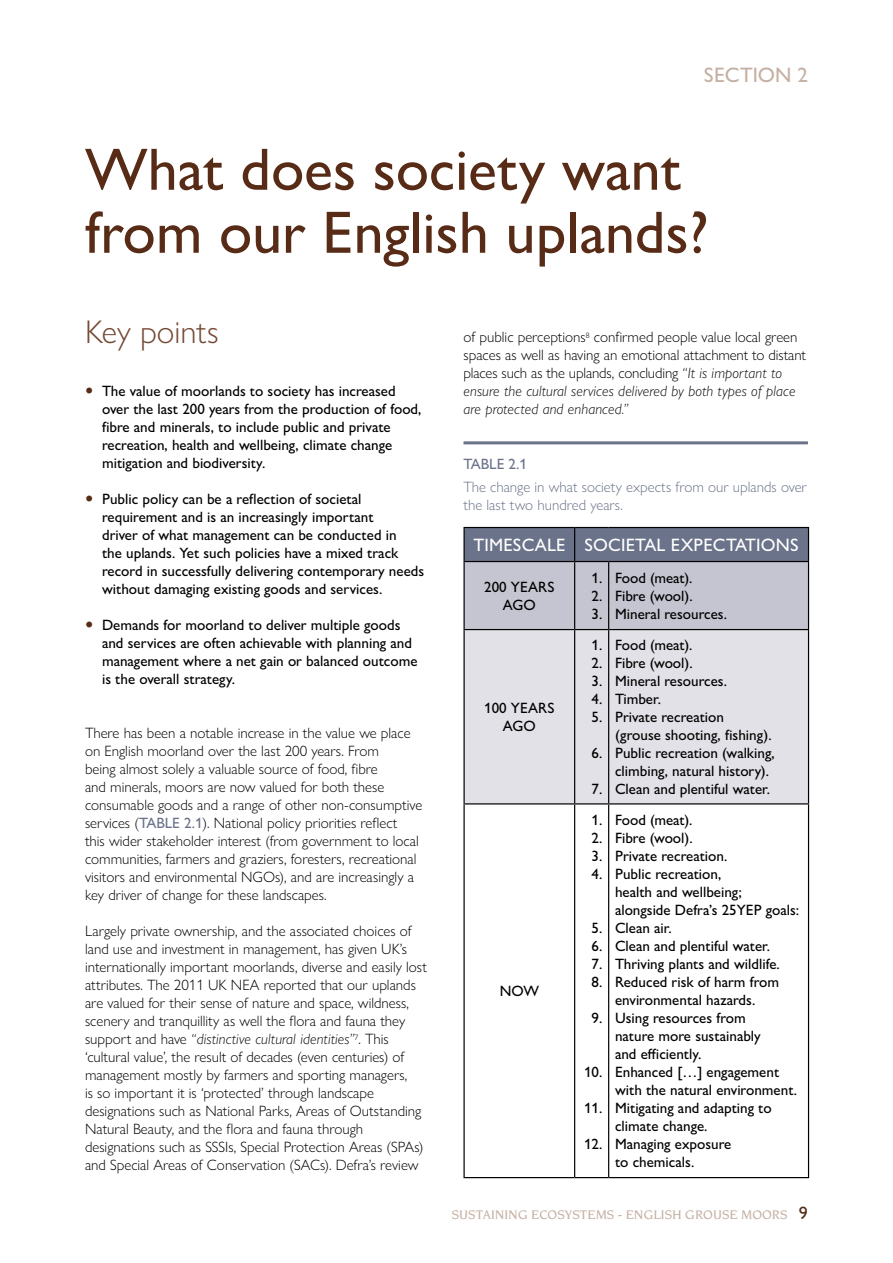
<style>
.page{position:relative;width:893px;height:1263px;background:#fff}
.page>*{position:absolute;margin:0;border:0;box-sizing:border-box;transform-origin:0 0}
.t1{font:500 60px/63px "Gill Sans Nova";color:#572b16}
.t2{font:300 33px "Gill Sans Nova";color:#744834}
.t3{font:500 21px "Gill Sans Nova";color:#c5b0a3}
.t4{font:500 18px "Gill Sans Nova";letter-spacing:.01em;color:#fff}
.t5{font:300 15px/18px "Gill Sans Nova";color:#000}
.t6{font:500 15px/18px "Gill Sans Nova";color:#000}
.t7{font:300 15px/18px "Gill Sans Nova";color:#6b738a}
.t8{font:500 15px "Gill Sans Nova";color:#6b738a}
.t9{font:500 13.5px "Novarese LT";color:#c5b0a3}
.s1{font-weight:500;color:#6b738a}
.s2{font-style:italic}
.s3{font-family:"Gill Sans Nova";font-size:18px;color:#572b16}
</style>
<div class="page">
<svg style="left:465px;top:528px;width:343px;height:101px;background:#a5a9b7"></svg>
<div style="left:465px;top:630px;width:343px;height:173px;background:#e1e1e7"></div>
<hr style="left:463px;top:527px;width:112px;height:1px;background:#000">
<hr style="left:463px;top:528px;width:2px;height:33px;background:#000">
<hr style="left:575px;top:527px;width:34px;height:1px;background:#000">
<hr style="left:574px;top:528px;width:1px;height:33px;background:#000">
<hr style="left:609px;top:527px;width:200px;height:1px;background:#000">
<hr style="left:808px;top:528px;width:1px;height:33px;background:#000">
<hr style="left:463px;top:561px;width:112px;height:1px;background:#000">
<hr style="left:463px;top:562px;width:2px;height:67px;background:#000">
<hr style="left:575px;top:561px;width:34px;height:1px;background:#000">
<hr style="left:574px;top:562px;width:1px;height:67px;background:#000">
<hr style="left:609px;top:561px;width:200px;height:1px;background:#000">
<hr style="left:608px;top:562px;width:1px;height:67px;background:#000">
<hr style="left:808px;top:562px;width:1px;height:67px;background:#000">
<hr style="left:463px;top:629px;width:112px;height:1px;background:#000">
<hr style="left:463px;top:630px;width:2px;height:173px;background:#000">
<hr style="left:575px;top:629px;width:34px;height:1px;background:#000">
<hr style="left:574px;top:630px;width:1px;height:173px;background:#000">
<hr style="left:609px;top:629px;width:200px;height:1px;background:#000">
<hr style="left:608px;top:630px;width:1px;height:173px;background:#000">
<hr style="left:808px;top:630px;width:1px;height:173px;background:#000">
<hr style="left:463px;top:803px;width:112px;height:1px;background:#000">
<hr style="left:463px;top:804px;width:2px;height:373px;background:#000">
<hr style="left:575px;top:803px;width:34px;height:1px;background:#000">
<hr style="left:574px;top:804px;width:1px;height:373px;background:#000">
<hr style="left:609px;top:803px;width:200px;height:1px;background:#000">
<hr style="left:608px;top:804px;width:1px;height:373px;background:#000">
<hr style="left:808px;top:804px;width:1px;height:373px;background:#000">
<hr style="left:463px;top:1177px;width:112px;height:1px;background:#000">
<hr style="left:575px;top:1177px;width:34px;height:1px;background:#000">
<hr style="left:609px;top:1177px;width:200px;height:1px;background:#000">
<hr style="left:463px;top:441px;width:345px;height:3px;background:#6b738a">
<h3 class="t3" style="left:704px;top:62px;width:105px">SECTION 2</h3>
<h1 class="t1" style="left:85px;top:137px;width:625px">What does society want from our English uplands?</h1>
<h2 class="t2" style="left:85px;top:311px;width:135px">Key points</h2>
<p class="t6" style="left:102px;top:382px;width:321px">The value of moorlands to society has increased over the last 200 years from the production of food, fibre and minerals, to include public and private recreation, health and wellbeing, climate change mitigation and biodiversity.</p>
<p class="t6" style="left:102px;top:490px;width:324px">Public policy can be a reflection of societal requirement and is an increasingly important<br>driver of what management can be conducted in<br>the uplands. Yet such policies have a mixed track record in successfully delivering contemporary needs without damaging existing goods and services.</p>
<p class="t6" style="left:102px;top:616px;width:317px">Demands for moorland to deliver multiple goods and services are often achievable with planning and management where a net gain or balanced outcome is the overall strategy.</p>
<p class="t5" style="left:85px;top:724px;width:339px">There has been a notable increase in the value we place on English moorland over the last 200 years. From<br>being almost solely a valuable source of food, fibre<br>and minerals, moors are now valued for both these consumable goods and a range of other non-consumptive services (<span class="s1">TABLE 2.1</span>). National policy priorities reflect<br>this wider stakeholder interest (from government to local communities, farmers and graziers, foresters, recreational visitors and environmental NGOs), and are increasingly a key driver of change for these landscapes.</p>
<p class="t5" style="left:85px;top:922px;width:343px">Largely private ownership, and the associated choices of land use and investment in management, has given UK’s internationally important moorlands, diverse and easily lost attributes. The 2011 UK NEA reported that our uplands are valued for their sense of nature and space, wildness, scenery and tranquillity as well the flora and fauna they support and have <span class="s2">“distinctive cultural identities”</span><sup>7</sup>. This ‘cultural value’, the result of decades (even centuries) of management mostly by farmers and sporting managers,<br>is so important it is ‘protected’ through landscape designations such as National Parks, Areas of Outstanding Natural Beauty, and the flora and fauna through designations such as SSSIs, Special Protection Areas (SPAs) and Special Areas of Conservation (SACs). Defra’s review</p>
<p class="t5" style="left:463px;top:328px;width:344px">of public perceptions<sup>8</sup> confirmed people value local green spaces as well as having an emotional attachment to distant places such as the uplands, concluding <span class="s2">“It is important to ensure the cultural services delivered by both types of place are protected and enhanced.”</span></p>
<p class="t8" style="left:463px;top:455px;width:65px">TABLE 2.1</p>
<p class="t7" style="left:463px;top:477px;width:345px">The change in what society expects from our uplands over the last two hundred years.</p>
<p class="t4" style="left:473px;top:534px;width:327px">TIMESCALE SOCIETAL EXPECTATIONS</p>
<p class="t6" style="left:484px;top:578px;width:72px;text-align:center">200 YEARS<br>AGO</p>
<p class="t6" style="left:591px;top:569px;width:12px;text-align:justify">1.<br>2.<br>3.</p>
<p class="t6" style="left:615px;top:569px;width:114px">Food (meat).<br>Fibre (wool).<br>Mineral resources.</p>
<p class="t6" style="left:484px;top:699px;width:72px;text-align:center">100 YEARS<br>AGO</p>
<p class="t6" style="left:500px;top:982px;width:41px">NOW</p>
<p class="t6" style="left:591px;top:636px;width:12px;text-align:justify">1.<br>2.<br>3.<br>4.<br>5.</p>
<p class="t6" style="left:591px;top:744px;width:12px">6.</p>
<p class="t6" style="left:591px;top:780px;width:12px">7.</p>
<p class="t6" style="left:591px;top:811px;width:12px;text-align:justify">1.<br>2.<br>3.<br>4.</p>
<p class="t6" style="left:591px;top:919px;width:12px;text-align:justify">5.<br>6.<br>7.<br>8.</p>
<p class="t6" style="left:591px;top:1009px;width:12px">9.</p>
<p class="t6" style="left:584px;top:1063px;width:20px">10.</p>
<p class="t6" style="left:584px;top:1099px;width:20px">11.</p>
<p class="t6" style="left:584px;top:1135px;width:20px">12.</p>
<p class="t6" style="left:615px;top:636px;width:161px">Food (meat).<br>Fibre (wool).<br>Mineral resources.<br>Timber.<br>Private recreation<br>(grouse shooting, fishing).<br>Public recreation (walking, climbing, natural history).<br>Clean and plentiful water.</p>
<p class="t6" style="left:615px;top:811px;width:186px">Food (meat).<br>Fibre (wool).<br>Private recreation.<br>Public recreation,<br>health and wellbeing; alongside Defra’s 25YEP goals:<br>Clean air.<br>Clean and plentiful water.<br>Thriving plants and wildlife.<br>Reduced risk of harm from environmental hazards.<br>Using resources from<br>nature more sustainably<br>and efficiently.<br>Enhanced […] engagement with the natural environment.<br>Mitigating and adapting to climate change.<br>Managing exposure<br>to chemicals.</p>
<p class="t9" style="left:452px;top:1207px;width:358px">SUSTAINING ECOSYSTEMS - ENGLISH GROUSE MOORS <span class="s3">9</span></p>
</div>
